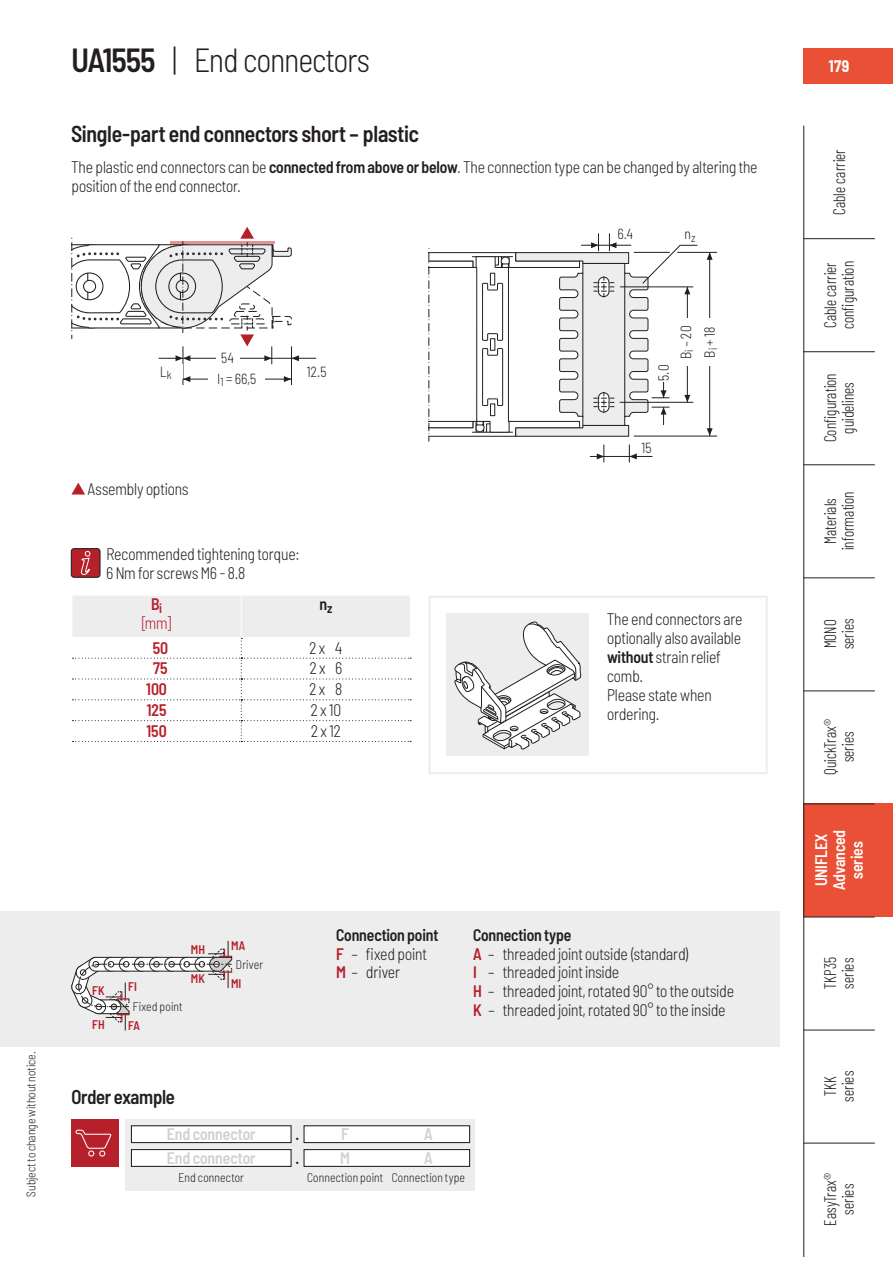
<style>
.page{position:relative;width:893px;height:1263px;background:#fff}
.page>*{position:absolute;margin:0;border:0;box-sizing:border-box;transform-origin:0 0}
.t1{font:300 semi-condensed 33.6px "Barlow";letter-spacing:-.02em;color:#231f20;scale:.95 1}
.t2{font:600 semi-condensed 23.1px "Barlow";letter-spacing:-.015em;color:#231f20;scale:.95 1}
.t3{font:600 semi-condensed 19.95px "Barlow";letter-spacing:-.015em;color:#231f20;scale:.95 1}
.t4{font:300 semi-condensed 16.8px/18.9px "Barlow";letter-spacing:-.01em;color:#231f20;scale:.95 1}
.t5{font:300 16.8px/17.9px "Barlow Condensed";letter-spacing:.005em;color:#231f20;text-align:center;scale:.95 1}
.t6{font:600 semi-condensed 16.8px "Barlow";letter-spacing:-.005em;color:#d1d1d0;scale:.95 1}
.t7{font:600 semi-condensed 16.8px/17.9px "Barlow";letter-spacing:-.01em;color:#fff;text-align:center;scale:.95 1}
.t8{font:600 semi-condensed 16.8px "Barlow";letter-spacing:-.005em;color:#b6202a;scale:.95 1}
.t9{font:300 semi-condensed 16.8px/18.9px "Barlow";color:#b6202a;text-align:center;scale:.95 1}
.t10{font:600 semi-condensed 16.8px/23.9px "Barlow";color:#231f20;scale:.95 1}
.t11{font:700 semi-condensed 16.8px "Barlow";color:#fff;scale:.95 1}
.t12{font:300 semi-condensed 14.7px "Barlow";letter-spacing:.01em;color:#231f20;scale:.95 1}
.t13{font:300 semi-condensed 12.6px "Barlow";letter-spacing:.01em;color:#231f20;scale:.95 1}
.t14{font:600 semi-condensed 12.6px "Barlow";letter-spacing:.01em;color:#b6202a;scale:.95 1}
.s1{font-weight:600}
.s2{font-weight:600;color:#b6202a}
</style>
<div class="page">
<div style="left:803px;top:804px;width:90px;height:113px;background:#e95035"></div>
<hr style="left:183px;top:346px;width:1px;height:39px;background:#231f20">
<hr style="left:183px;top:379px;width:108px;height:1px;background:#231f20">
<svg style="left:183px;top:376px;width:7px;height:6px"></svg>
<svg style="left:284px;top:376px;width:7px;height:6px"></svg>
<hr style="left:291px;top:346px;width:1px;height:39px;background:#231f20">
<hr style="left:677px;top:252px;width:40px;height:1px;background:#231f20">
<hr style="left:634px;top:436px;width:83px;height:1px;background:#231f20">
<hr style="left:709px;top:252px;width:1px;height:184px;background:#231f20">
<svg style="left:707px;top:428px;width:6px;height:8px"></svg>
<svg style="left:707px;top:252px;width:6px;height:8px"></svg>
<div style="left:0;top:911px;width:779px;height:135px;background:#ededee"></div>
<svg style="left:71px;top:941px;width:161px;height:89px"></svg>
<div style="left:428px;top:596px;width:340px;height:178px;border:2px solid #ededee"></div>
<svg style="left:428px;top:233px;width:270px;height:229px"></svg>
<div style="left:446px;top:614px;width:143px;height:142px;background:#ededee"></div>
<svg style="left:454px;top:596px;width:127px;height:154px"></svg>
<svg style="left:71px;top:227px;width:245px;height:137px"></svg>
<div style="left:71px;top:549px;width:29px;height:28px;background:#b6202a;border-radius:3px"></div>
<svg style="left:81px;top:551px;width:10px;height:24px"></svg>
<div style="left:71px;top:548px;width:30px;height:30px;border:1px solid #231f20;border-radius:3px"></div>
<div style="left:71px;top:1119px;width:48px;height:48px;background:#b6202a"></div>
<div style="left:88px;top:1150px;width:6px;height:7px;border:1px solid #fff;border-radius:50%"></div>
<div style="left:99px;top:1150px;width:6px;height:7px;border:1px solid #fff;border-radius:50%"></div>
<svg style="left:75px;top:1129px;width:37px;height:20px"></svg>
<div style="left:125px;top:1119px;width:350px;height:72px;background:#ededee"></div>
<div style="left:304px;top:1126px;width:166px;height:17px;background:#fff"></div>
<div style="left:303px;top:1125px;width:167px;height:18px;border:1px solid #231f20"></div>
<div style="left:304px;top:1150px;width:166px;height:16px;background:#fff"></div>
<div style="left:303px;top:1149px;width:167px;height:18px;border:1px solid #231f20"></div>
<div style="left:803px;top:48px;width:90px;height:36px;background:#e95035"></div>
<hr style="left:803px;top:351px;width:72px;height:1px;background:#231f20">
<hr style="left:803px;top:464px;width:72px;height:1px;background:#231f20">
<hr style="left:803px;top:577px;width:72px;height:1px;background:#231f20">
<hr style="left:803px;top:691px;width:72px;height:1px;background:#231f20">
<hr style="left:803px;top:804px;width:72px;height:1px;background:#231f20">
<hr style="left:803px;top:917px;width:72px;height:1px;background:#231f20">
<hr style="left:803px;top:1030px;width:72px;height:1px;background:#231f20">
<hr style="left:803px;top:1143px;width:72px;height:1px;background:#231f20">
<hr style="left:803px;top:238px;width:72px;height:1px;background:#231f20">
<hr style="left:803px;top:126px;width:1px;height:1130px;background:#231f20">
<svg style="left:71px;top:483px;width:14px;height:12px"></svg>
<div style="left:216px;top:351px;width:23px;height:15px;background:#fff"></div>
<div style="left:637px;top:440px;width:18px;height:15px;background:#fff"></div>
<div style="left:616px;top:227px;width:18px;height:15px;background:#fff"></div>
<div style="left:656px;top:364px;width:15px;height:18px;background:#fff"></div>
<div style="left:678px;top:318px;width:15px;height:48px;background:#fff"></div>
<div style="left:682px;top:227px;width:15px;height:15px;background:#fff"></div>
<div style="left:209px;top:372px;width:56px;height:15px;background:#fff"></div>
<div style="left:702px;top:318px;width:15px;height:48px;background:#fff"></div>
<svg style="left:72px;top:596px;width:339px;height:146px"></svg>
<div style="left:131px;top:1126px;width:160px;height:17px;background:#fff"></div>
<div style="left:131px;top:1125px;width:161px;height:18px;border:1px solid #231f20"></div>
<div style="left:131px;top:1150px;width:160px;height:16px;background:#fff"></div>
<div style="left:131px;top:1149px;width:161px;height:18px;border:1px solid #231f20"></div>
<h1 class="t1" style="left:71px;top:48px;width:316px"><span class="s1">UA1555</span> | End connectors</h1>
<h2 class="t2" style="left:71px;top:125px;width:367px">Single-part end connectors short – plastic</h2>
<p class="t4" style="left:71px;top:159px;width:724px">The plastic end connectors can be <span class="s1">connected from above or below</span>. The connection type can be changed by altering the position of the end connector.</p>
<p class="t12" style="left:160px;top:366px;width:14px">L<sub>k</sub></p>
<p class="t12" style="left:221px;top:353px;width:15px">54</p>
<p class="t12" style="left:218px;top:374px;width:42px">l<sub>1</sub> = 66,5</p>
<p class="t12" style="left:307px;top:366px;width:22px">12.5</p>
<p class="t4" style="left:88px;top:481px;width:108px">Assembly options</p>
<p class="t4" style="left:106px;top:546px;width:205px">Recommended tightening torque:<br>6 Nm for screws M6 - 8.8</p>
<p class="t9" style="left:141px;top:597px;width:34px"><span class="s1">B</span><sub>i </sub>[mm]</p>
<p class="t10" style="left:319px;top:594px;width:15px">n<sub>z</sub></p>
<p class="t8" style="left:153px;top:642px;width:18px">50</p>
<p class="t4" style="left:310px;top:640px;width:36px">2 x 4</p>
<p class="t8" style="left:153px;top:662px;width:17px">75</p>
<p class="t4" style="left:310px;top:661px;width:36px">2 x 6</p>
<p class="t8" style="left:146px;top:683px;width:23px">100</p>
<p class="t4" style="left:310px;top:681px;width:36px">2 x 8</p>
<p class="t8" style="left:147px;top:704px;width:22px">125</p>
<p class="t4" style="left:311px;top:702px;width:33px">2 x 10</p>
<p class="t8" style="left:146px;top:725px;width:23px">150</p>
<p class="t4" style="left:311px;top:723px;width:33px">2 x 12</p>
<p class="t12" style="left:618px;top:229px;width:18px">6.4</p>
<p class="t12" style="left:684px;top:229px;width:13px">n<sub>z</sub></p>
<p class="t12" style="left:658px;top:381px;width:19px;rotate:-90deg">5.0</p>
<p class="t12" style="left:680px;top:359px;width:37px;rotate:-90deg">B<sub>i</sub> – 20</p>
<p class="t12" style="left:704px;top:358px;width:34px;rotate:-90deg">B<sub>i</sub> + 18</p>
<p class="t12" style="left:641px;top:442px;width:12px">15</p>
<p class="t4" style="left:607px;top:611px;width:144px">The end connectors are optionally also available <span class="s1">without</span> strain relief comb.<br>Please state when ordering.</p>
<p class="t13" style="left:27px;top:1197px;width:154px;rotate:-90deg">Subject to change without notice.</p>
<p class="t14" style="left:92px;top:986px;width:15px">FK</p>
<p class="t14" style="left:92px;top:1020px;width:15px">FH</p>
<p class="t14" style="left:128px;top:982px;width:11px">FI</p>
<p class="t13" style="left:133px;top:1002px;width:54px">Fixed point</p>
<p class="t14" style="left:128px;top:1021px;width:14px">FA</p>
<p class="t14" style="left:191px;top:945px;width:16px">MH</p>
<p class="t14" style="left:191px;top:974px;width:16px">MK</p>
<p class="t3" style="left:71px;top:1089px;width:111px">Order example</p>
<p class="t14" style="left:231px;top:941px;width:16px">MA</p>
<p class="t13" style="left:236px;top:960px;width:30px">Driver</p>
<p class="t14" style="left:231px;top:979px;width:12px">MI</p>
<p class="t4" style="left:336px;top:927px;width:109px"><span class="s1">Connection point<br></span><span class="s2">F</span> – fixed point<br><span class="s2">M</span> – driver</p>
<p class="t4" style="left:473px;top:927px;width:276px"><span class="s1">Connection type<br></span><span class="s2">A</span> – threaded joint outside (standard)<br><span class="s2">I</span> – threaded joint inside<br><span class="s2">H</span> – threaded joint, rotated 90° to the outside <span class="s2">K</span> – threaded joint, rotated 90° to the inside</p>
<p class="t6" style="left:167px;top:1128px;width:95px">End connector</p>
<p class="t6" style="left:341px;top:1128px;width:10px">F</p>
<p class="t6" style="left:424px;top:1128px;width:11px">A</p>
<p class="t6" style="left:167px;top:1152px;width:95px">End connector</p>
<p class="t6" style="left:340px;top:1152px;width:12px">M</p>
<p class="t6" style="left:424px;top:1152px;width:11px">A</p>
<p class="t10" style="left:296px;top:1124px;width:6px">. .</p>
<p class="t13" style="left:179px;top:1173px;width:70px">End connector</p>
<p class="t13" style="left:307px;top:1173px;width:168px">Connection point Connection type</p>
<p class="t11" style="left:829px;top:56px;width:23px">179</p>
<p class="t5" style="left:831px;top:215px;width:71px;rotate:-90deg">Cable carrier</p>
<p class="t5" style="left:823px;top:329px;width:73px;text-align:left;rotate:-90deg">Cable carrier configuration</p>
<p class="t5" style="left:823px;top:442px;width:74px;rotate:-90deg">Configuration guidelines</p>
<p class="t5" style="left:823px;top:550px;width:63px;rotate:-90deg">Materials information</p>
<p class="t5" style="left:823px;top:649px;width:34px;text-align:left;rotate:-90deg">MONO series</p>
<p class="t5" style="left:823px;top:775px;width:61px;rotate:-90deg">QuickTrax® series</p>
<p class="t7" style="left:814px;top:890px;width:65px;rotate:-90deg">UNIFLEX<br>Advanced series</p>
<p class="t5" style="left:823px;top:989px;width:35px;text-align:left;rotate:-90deg">TKP35 series</p>
<p class="t5" style="left:823px;top:1102px;width:34px;rotate:-90deg">TKK series</p>
<p class="t5" style="left:823px;top:1226px;width:57px;rotate:-90deg">EasyTrax® series</p>
</div>
